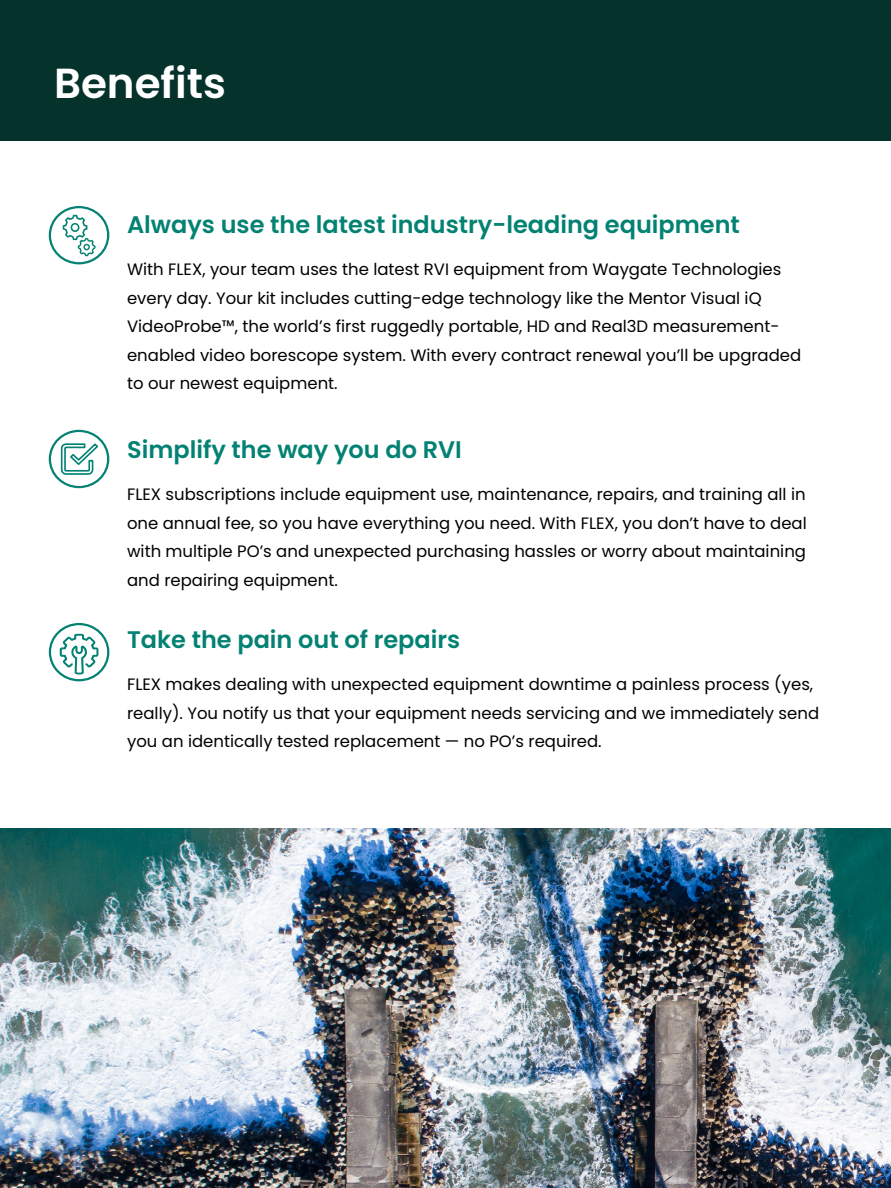
<style>
.page{position:relative;width:891px;height:1188px;background:#fff}
.page>*{position:absolute;margin:0;border:0;box-sizing:border-box;transform-origin:0 0}
.t1{font:600 42px "Poppins";color:#fff}
.t2{font:600 24px "Poppins";color:#038273}
.t3{font:16.5px/28.5px "Poppins";color:#000}
</style>
<div class="page">
<div style="left:0;top:0;width:891px;height:140px;background:#05332b"></div>
<img style="left:0;top:829px;width:891px;height:359px">
<svg style="left:63px;top:215px;width:33px;height:48px"></svg>
<svg style="left:60px;top:634px;width:38px;height:41px"></svg>
<div style="left:49px;top:623px;width:60px;height:58px;border:2px solid #038273;border-radius:50%"></div>
<div style="left:49px;top:206px;width:60px;height:58px;border:2px solid #038273;border-radius:50%"></div>
<svg style="left:60px;top:443px;width:39px;height:32px"></svg>
<div style="left:49px;top:430px;width:60px;height:58px;border:2px solid #038273;border-radius:50%"></div>
<h1 class="t1" style="left:54px;top:59px;width:173px">Benefits</h1>
<h2 class="t2" style="left:127px;top:211px;width:614px">Always use the latest industry-leading equipment</h2>
<p class="t3" style="left:127px;top:255px;width:676px">With FLEX, your team uses the latest RVI equipment from Waygate Technologies every day. Your kit includes cutting-edge technology like the Mentor Visual iQ VideoProbe™, the world’s first ruggedly portable, HD and Real3D measurement&shy;enabled video borescope system. With every contract renewal you’ll be upgraded to our newest equipment.</p>
<h2 class="t2" style="left:127px;top:436px;width:336px">Simplify the way you do RVI</h2>
<p class="t3" style="left:127px;top:480px;width:681px;text-align:justify">FLEX subscriptions include equipment use, maintenance, repairs, and training all in one annual fee, so you have everything you need. With FLEX, you don’t have to deal with multiple PO’s and unexpected purchasing hassles or worry about maintaining and repairing equipment.</p>
<h2 class="t2" style="left:127px;top:626px;width:335px">Take the pain out of repairs</h2>
<p class="t3" style="left:127px;top:670px;width:694px">FLEX makes dealing with unexpected equipment downtime a painless process (yes, really). You notify us that your equipment needs servicing and we immediately send you an identically tested replacement — no PO’s required.</p>
</div>
